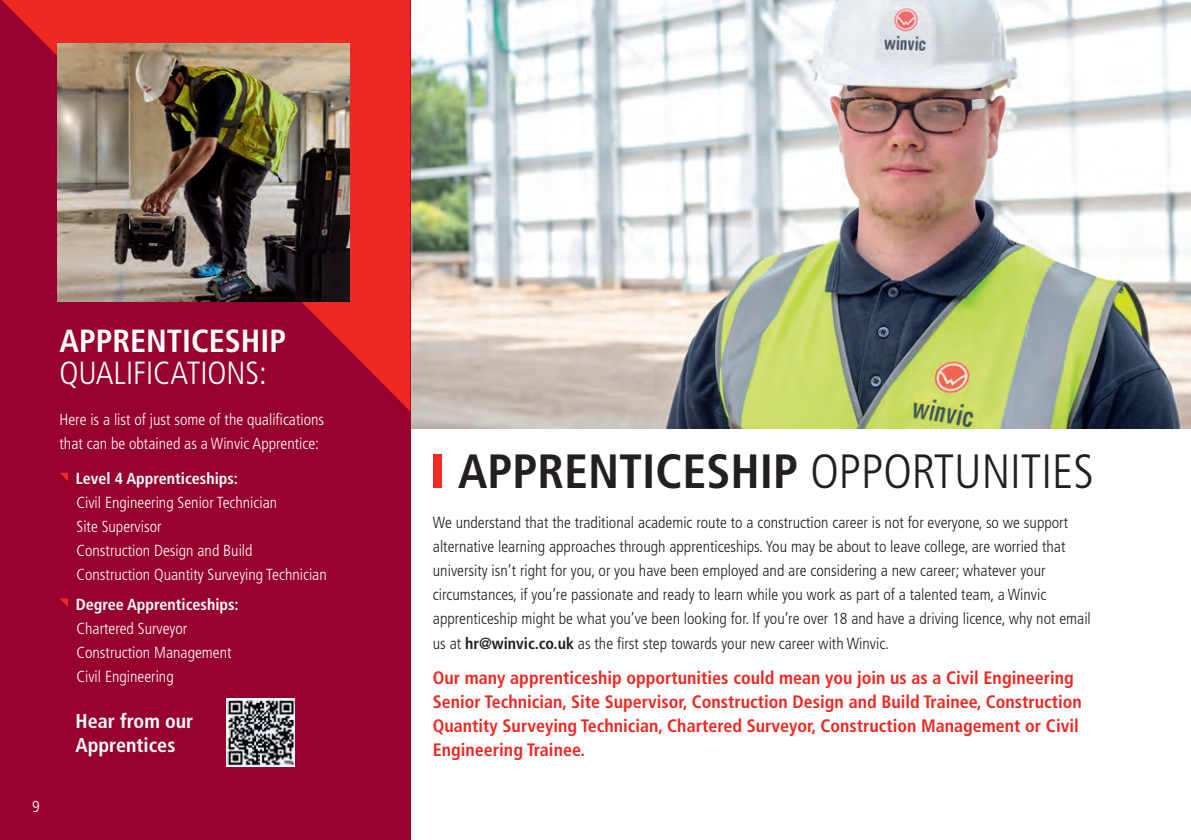
<style>
.page{position:relative;width:1191px;height:840px;background:#fff}
.page>*{position:absolute;margin:0;border:0;box-sizing:border-box;transform-origin:0 0}
.t1{font:700 condensed 48px "Frutiger LT Std";color:#231f20}
.t2{font:300 condensed 32px "Frutiger LT Std";color:#fff}
.t3{font:700 condensed 32px "Frutiger LT Std";color:#fff}
.t4{font:700 condensed 20px/24px "Frutiger LT Std";color:#fff}
.t5{font:700 condensed 18px/24px "Frutiger LT Std";color:#ee2823}
.t6{font:300 condensed 16px/24px "Frutiger LT Std";color:#231f20}
.t7{font:300 condensed 16px/24px "Frutiger LT Std";color:#fff}
.t8{font:700 condensed 16px "Frutiger LT Std";color:#fff}
.s1{font-weight:300}
.s2{font-weight:700}
</style>
<div class="page">
<img style="left:410px;top:0;width:781px;height:428px">
<div style="left:0;top:0;width:410px;height:839px;background:#98012d"></div>
<svg style="left:2px;top:0;width:408px;height:411px"></svg>
<svg style="left:60px;top:472px;width:8px;height:9px"></svg>
<svg style="left:60px;top:598px;width:8px;height:8px"></svg>
<img style="left:57px;top:44px;width:293px;height:258px">
<img style="left:227px;top:698px;width:68px;height:67px">
<div style="left:433px;top:454px;width:8px;height:33px;background:#ee2823"></div>
<p class="t7" style="left:32px;top:794px;width:9px">9</p>
<h2 class="t3" style="left:60px;top:321px;width:228px">APPRENTICESHIP</h2>
<h2 class="t2" style="left:60px;top:354px;width:209px">QUALIFICATIONS:</h2>
<p class="t7" style="left:60px;top:407px;width:266px">Here is a list of just some of the qualifications that can be obtained as a Winvic Apprentice:</p>
<p class="t8" style="left:76px;top:468px;width:164px">Level 4 Apprenticeships:</p>
<p class="t7" style="left:77px;top:490px;width:252px">Civil Engineering Senior Technician<br>Site Supervisor<br>Construction Design and Build<br>Construction Quantity Surveying Technician</p>
<p class="t8" style="left:76px;top:594px;width:165px">Degree Apprenticeships:</p>
<p class="t7" style="left:77px;top:616px;width:156px">Chartered Surveyor<br>Construction Management<br>Civil Engineering</p>
<p class="t4" style="left:76px;top:708px;width:119px">Hear from our<br>Apprentices</p>
<h1 class="t1" style="left:458px;top:442px;width:637px">APPRENTICESHIP <span class="s1">OPPORTUNITIES</span></h1>
<p class="t6" style="left:433px;top:510px;width:659px">We understand that the traditional academic route to a construction career is not for everyone, so we support alternative learning approaches through apprenticeships. You may be about to leave college, are worried that university isn’t right for you, or you have been employed and are considering a new career; whatever your circumstances, if you’re passionate and ready to learn while you work as part of a talented team, a Winvic apprenticeship might be what you’ve been looking for. If you’re over 18 and have a driving licence, why not email us at <span class="s2">hr@winvic.co.uk</span> as the first step towards your new career with Winvic.</p>
<p class="t5" style="left:433px;top:665px;width:650px">Our many apprenticeship opportunities could mean you join us as a Civil Engineering Senior Technician, Site Supervisor, Construction Design and Build Trainee, Construction Quantity Surveying Technician, Chartered Surveyor, Construction Management or Civil Engineering Trainee.</p>
</div>
